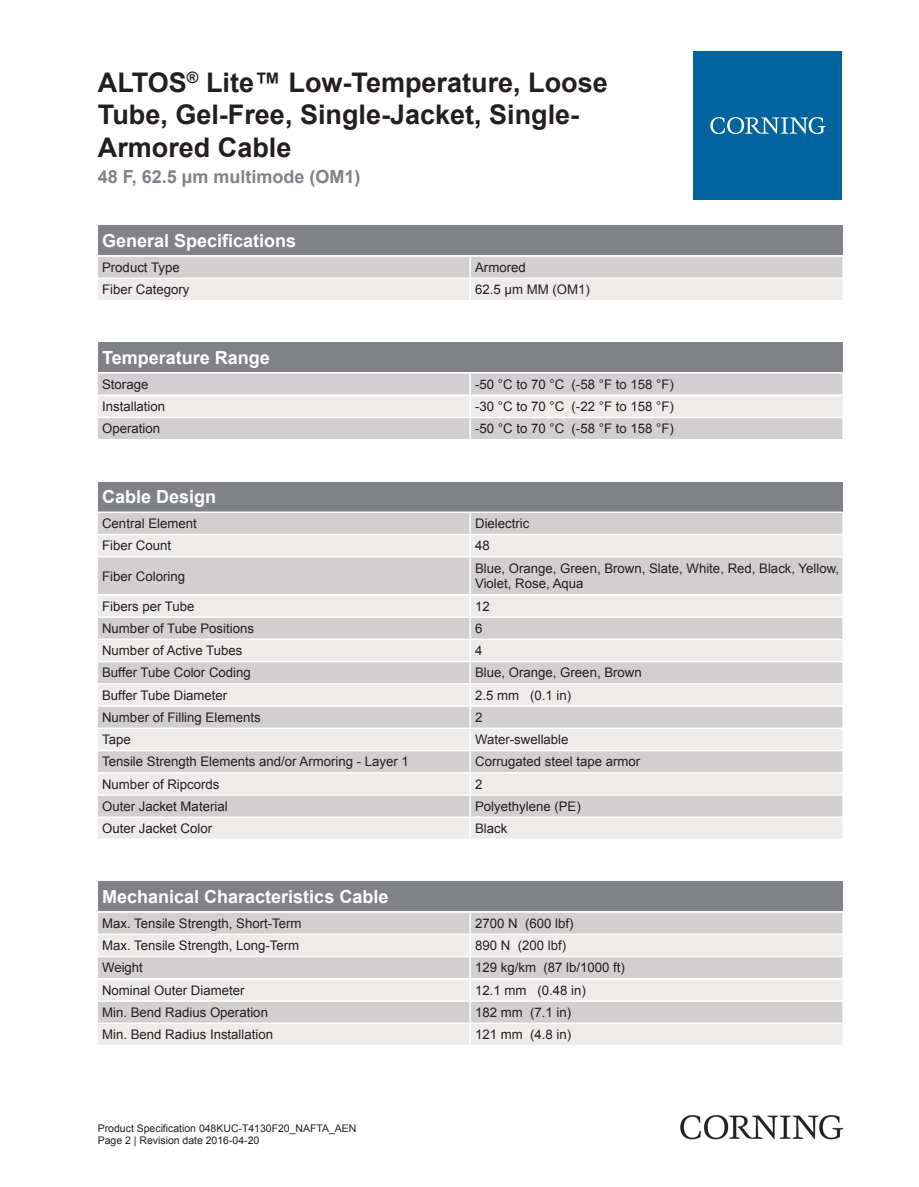
<style>
.page{position:relative;width:919px;height:1187px;background:#fff}
.page>*{position:absolute;margin:0;border:0;box-sizing:border-box;transform-origin:0 0}
.t1{font:700 27px/32.4px "Arial";color:#231f20}
.t2{font:700 18px "Arial";color:#fff}
.t3{font:700 18px "Arial";color:#808285}
.t4{font:13.2px/15.9px "Arial";color:#231f20}
.t5{font:10.5px/12.6px "Arial";color:#231f20}
</style>
<div class="page">
<div style="left:98px;top:225px;width:744px;height:30px;background:#808285"></div>
<svg style="left:98px;top:257px;width:744px;height:43px;background:#dfdddd"></svg>
<hr style="left:469px;top:257px;width:2px;height:20px;background:#fff">
<hr style="left:469px;top:279px;width:2px;height:21px;background:#fff">
<hr style="left:98px;top:277px;width:372px;height:2px;background:#fff">
<hr style="left:470px;top:277px;width:372px;height:2px;background:#fff">
<div style="left:98px;top:342px;width:744px;height:30px;background:#808285"></div>
<div style="left:98px;top:374px;width:744px;height:65px;background:#d1cfcf"></div>
<div style="left:98px;top:396px;width:744px;height:21px;background:#edeceb"></div>
<hr style="left:469px;top:374px;width:2px;height:20px;background:#fff">
<hr style="left:469px;top:396px;width:2px;height:21px;background:#fff">
<hr style="left:469px;top:418px;width:2px;height:21px;background:#fff">
<hr style="left:98px;top:394px;width:372px;height:2px;background:#fff">
<hr style="left:470px;top:394px;width:372px;height:2px;background:#fff">
<hr style="left:98px;top:417px;width:372px;height:1px;background:#fff">
<hr style="left:470px;top:417px;width:372px;height:1px;background:#fff">
<div style="left:98px;top:481px;width:744px;height:30px;background:#808285"></div>
<div style="left:98px;top:513px;width:744px;height:20px;background:#d1cfcf"></div>
<svg style="left:98px;top:535px;width:744px;height:303px;background:#dfdedd"></svg>
<hr style="left:469px;top:513px;width:2px;height:20px;background:#fff">
<hr style="left:469px;top:535px;width:2px;height:21px;background:#fff">
<hr style="left:469px;top:557px;width:2px;height:37px;background:#fff">
<hr style="left:469px;top:595px;width:2px;height:21px;background:#fff">
<hr style="left:469px;top:617px;width:2px;height:21px;background:#fff">
<hr style="left:469px;top:640px;width:2px;height:20px;background:#fff">
<hr style="left:469px;top:662px;width:2px;height:21px;background:#fff">
<hr style="left:469px;top:684px;width:2px;height:21px;background:#fff">
<hr style="left:469px;top:706px;width:2px;height:21px;background:#fff">
<hr style="left:469px;top:729px;width:2px;height:20px;background:#fff">
<hr style="left:469px;top:751px;width:2px;height:21px;background:#fff">
<hr style="left:469px;top:773px;width:2px;height:21px;background:#fff">
<hr style="left:469px;top:795px;width:2px;height:21px;background:#fff">
<hr style="left:469px;top:818px;width:2px;height:20px;background:#fff">
<hr style="left:98px;top:556px;width:372px;height:1px;background:#fff">
<hr style="left:470px;top:556px;width:372px;height:1px;background:#fff">
<hr style="left:98px;top:594px;width:372px;height:1px;background:#fff">
<hr style="left:470px;top:594px;width:372px;height:1px;background:#fff">
<hr style="left:98px;top:616px;width:372px;height:1px;background:#fff">
<hr style="left:470px;top:616px;width:372px;height:1px;background:#fff">
<hr style="left:98px;top:638px;width:372px;height:2px;background:#fff">
<hr style="left:470px;top:638px;width:372px;height:2px;background:#fff">
<hr style="left:98px;top:660px;width:372px;height:2px;background:#fff">
<hr style="left:470px;top:660px;width:372px;height:2px;background:#fff">
<hr style="left:98px;top:683px;width:372px;height:1px;background:#fff">
<hr style="left:470px;top:683px;width:372px;height:1px;background:#fff">
<hr style="left:98px;top:705px;width:372px;height:1px;background:#fff">
<hr style="left:470px;top:705px;width:372px;height:1px;background:#fff">
<hr style="left:98px;top:727px;width:372px;height:2px;background:#fff">
<hr style="left:470px;top:727px;width:372px;height:2px;background:#fff">
<hr style="left:98px;top:749px;width:372px;height:2px;background:#fff">
<hr style="left:470px;top:749px;width:372px;height:2px;background:#fff">
<hr style="left:98px;top:772px;width:372px;height:1px;background:#fff">
<hr style="left:470px;top:772px;width:372px;height:1px;background:#fff">
<hr style="left:98px;top:794px;width:372px;height:1px;background:#fff">
<hr style="left:470px;top:794px;width:372px;height:1px;background:#fff">
<hr style="left:98px;top:816px;width:372px;height:2px;background:#fff">
<hr style="left:470px;top:816px;width:372px;height:2px;background:#fff">
<div style="left:98px;top:881px;width:744px;height:30px;background:#808285"></div>
<div style="left:98px;top:913px;width:744px;height:20px;background:#d1cfcf"></div>
<svg style="left:98px;top:935px;width:744px;height:109px;background:#e2e1e0"></svg>
<hr style="left:469px;top:912px;width:2px;height:21px;background:#fff">
<hr style="left:469px;top:935px;width:2px;height:20px;background:#fff">
<hr style="left:469px;top:957px;width:2px;height:20px;background:#fff">
<hr style="left:469px;top:979px;width:2px;height:21px;background:#fff">
<hr style="left:469px;top:1001px;width:2px;height:21px;background:#fff">
<hr style="left:469px;top:1023px;width:2px;height:21px;background:#fff">
<hr style="left:98px;top:955px;width:372px;height:2px;background:#fff">
<hr style="left:470px;top:955px;width:372px;height:2px;background:#fff">
<hr style="left:98px;top:977px;width:372px;height:2px;background:#fff">
<hr style="left:470px;top:977px;width:372px;height:2px;background:#fff">
<hr style="left:98px;top:1000px;width:372px;height:1px;background:#fff">
<hr style="left:470px;top:1000px;width:372px;height:1px;background:#fff">
<hr style="left:98px;top:1022px;width:372px;height:1px;background:#fff">
<hr style="left:470px;top:1022px;width:372px;height:1px;background:#fff">
<div style="left:693px;top:51px;width:149px;height:149px;background:#00649e"></div>
<svg style="left:710px;top:117px;width:115px;height:17px"></svg>
<img style="left:680px;top:1115px;width:162px;height:24px">
<h1 class="t1" style="left:98px;top:67px;width:511px">ALTOS<sup>®</sup> Lite™ Low-Temperature, Loose<br>Tube, Gel-Free, Single-Jacket, Single-<br>Armored Cable</h1>
<h2 class="t3" style="left:98px;top:165px;width:264px">48 F, 62.5 µm multimode (OM1)</h2>
<h2 class="t2" style="left:102px;top:228px;width:196px">General Specifications</h2>
<p class="t4" style="left:102px;top:259px;width:79px">Product Type</p>
<p class="t4" style="left:475px;top:259px;width:52px">Armored</p>
<p class="t4" style="left:102px;top:282px;width:89px">Fiber Category</p>
<p class="t4" style="left:475px;top:282px;width:116px">62.5 µm MM (OM1)</p>
<h2 class="t2" style="left:102px;top:345px;width:169px">Temperature Range</h2>
<p class="t4" style="left:102px;top:376px;width:48px">Storage</p>
<p class="t4" style="left:475px;top:376px;width:200px">-50 °C to 70 °C (-58 °F to 158 °F)</p>
<p class="t4" style="left:102px;top:398px;width:65px">Installation</p>
<p class="t4" style="left:475px;top:398px;width:200px">-30 °C to 70 °C (-22 °F to 158 °F)</p>
<p class="t4" style="left:102px;top:421px;width:59px">Operation</p>
<p class="t4" style="left:475px;top:421px;width:200px">-50 °C to 70 °C (-58 °F to 158 °F)</p>
<h2 class="t2" style="left:102px;top:485px;width:116px">Cable Design</h2>
<p class="t4" style="left:102px;top:515px;width:96px">Central Element</p>
<p class="t4" style="left:475px;top:515px;width:56px">Dielectric</p>
<p class="t4" style="left:102px;top:538px;width:70px">Fiber Count</p>
<p class="t4" style="left:475px;top:538px;width:16px">48</p>
<p class="t4" style="left:102px;top:568px;width:84px">Fiber Coloring</p>
<p class="t4" style="left:475px;top:560px;width:365px">Blue, Orange, Green, Brown, Slate, White, Red, Black, Yellow,<br>Violet, Rose, Aqua</p>
<p class="t4" style="left:102px;top:598px;width:94px">Fibers per Tube</p>
<p class="t4" style="left:475px;top:598px;width:16px">12</p>
<p class="t4" style="left:102px;top:620px;width:153px">Number of Tube Positions</p>
<p class="t4" style="left:475px;top:620px;width:9px">6</p>
<p class="t4" style="left:102px;top:642px;width:142px">Number of Active Tubes</p>
<p class="t4" style="left:475px;top:642px;width:9px">4</p>
<p class="t4" style="left:102px;top:665px;width:150px">Buffer Tube Color Coding</p>
<p class="t4" style="left:475px;top:665px;width:168px">Blue, Orange, Green, Brown</p>
<p class="t4" style="left:102px;top:687px;width:127px">Buffer Tube Diameter</p>
<p class="t4" style="left:475px;top:687px;width:98px">2.5 mm (0.1 in)</p>
<p class="t4" style="left:102px;top:709px;width:160px">Number of Filling Elements</p>
<p class="t4" style="left:475px;top:709px;width:9px">2</p>
<p class="t4" style="left:102px;top:731px;width:30px">Tape</p>
<p class="t4" style="left:475px;top:731px;width:95px">Water-swellable</p>
<p class="t4" style="left:102px;top:753px;width:308px">Tensile Strength Elements and/or Armoring - Layer 1</p>
<p class="t4" style="left:475px;top:753px;width:167px">Corrugated steel tape armor</p>
<p class="t4" style="left:102px;top:776px;width:119px">Number of Ripcords</p>
<p class="t4" style="left:475px;top:776px;width:9px">2</p>
<p class="t4" style="left:102px;top:798px;width:127px">Outer Jacket Material</p>
<p class="t4" style="left:475px;top:798px;width:107px">Polyethylene (PE)</p>
<p class="t4" style="left:102px;top:820px;width:112px">Outer Jacket Color</p>
<p class="t4" style="left:475px;top:820px;width:34px">Black</p>
<h2 class="t2" style="left:102px;top:884px;width:288px">Mechanical Characteristics Cable</h2>
<p class="t4" style="left:102px;top:915px;width:201px">Max. Tensile Strength, Short-Term</p>
<p class="t4" style="left:475px;top:915px;width:100px">2700 N (600 lbf)</p>
<p class="t4" style="left:102px;top:937px;width:199px">Max. Tensile Strength, Long-Term</p>
<p class="t4" style="left:475px;top:937px;width:92px">890 N (200 lbf)</p>
<p class="t4" style="left:102px;top:959px;width:42px">Weight</p>
<p class="t4" style="left:475px;top:959px;width:151px">129 kg/km (87 lb/1000 ft)</p>
<p class="t4" style="left:102px;top:982px;width:144px">Nominal Outer Diameter</p>
<p class="t4" style="left:475px;top:982px;width:112px">12.1 mm (0.48 in)</p>
<p class="t4" style="left:102px;top:1004px;width:167px">Min. Bend Radius Operation</p>
<p class="t4" style="left:475px;top:1004px;width:98px">182 mm (7.1 in)</p>
<p class="t4" style="left:102px;top:1026px;width:172px">Min. Bend Radius Installation</p>
<p class="t4" style="left:475px;top:1026px;width:98px">121 mm (4.8 in)</p>
<p class="t5" style="left:98px;top:1121px;width:260px">Product Specification 048KUC-T4130F20_NAFTA_AEN<br>Page 2 | Revision date 2016-04-20</p>
</div>
